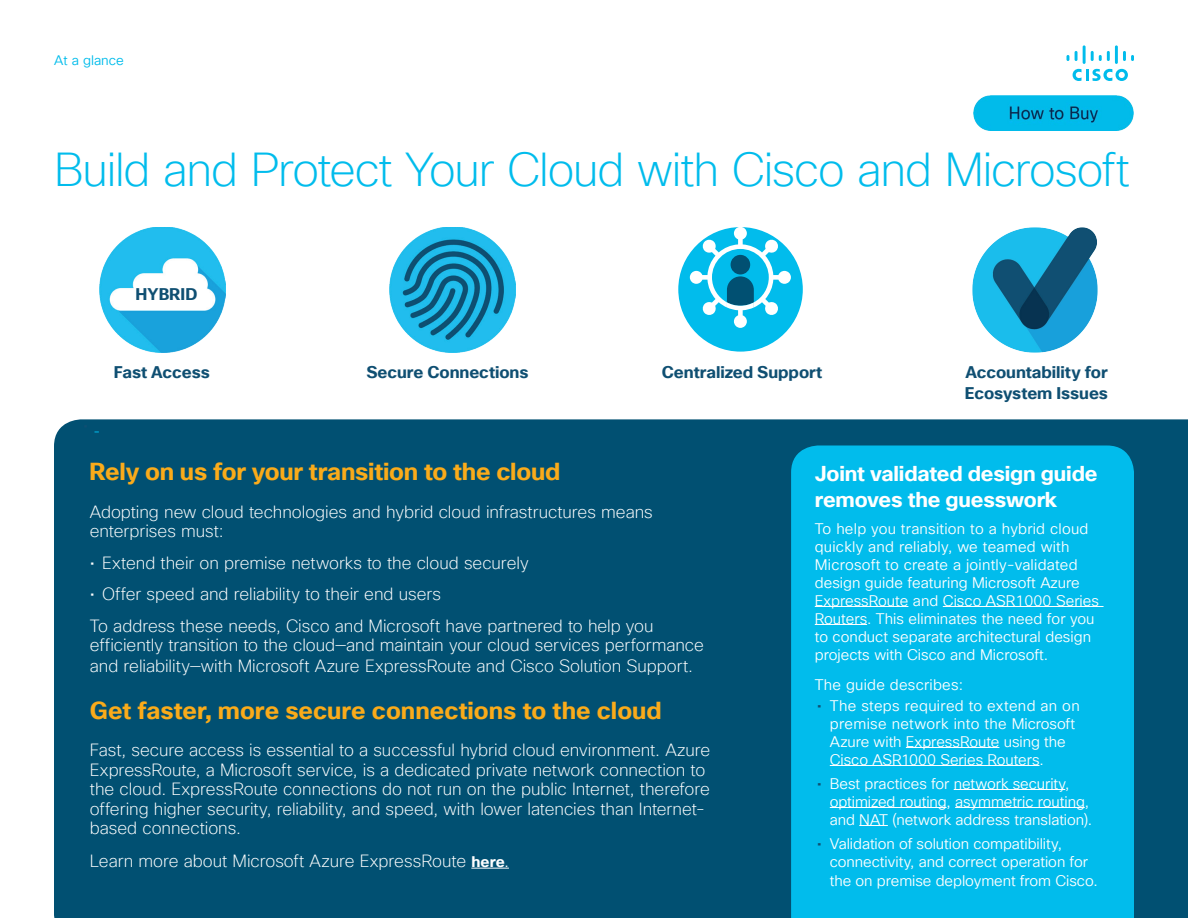
<style>
.page{position:relative;width:1188px;height:918px;background:#fff}
.page>*{position:absolute;margin:0;border:0;box-sizing:border-box;transform-origin:0 0}
.t1{font:200 46.5px "Cisco Sans TT";letter-spacing:-.025em;color:#01bcec}
.t2{font:700 24px "Cisco Sans TT";color:#faab1a}
.t3{font:700 21px/25.5px "Cisco Sans TT";letter-spacing:-.01em;color:#fff}
.t4{font:200 17.25px/19.5px "Cisco Sans TT";color:#fff}
.t5{font:700 16.5px/21px "Cisco Sans TT";letter-spacing:-.005em;color:#0f4f72}
.t6{font:15px/18px "Cisco Sans TT Light";color:#fff}
.t7{font:13.5px "Cisco Sans TT Light";color:#00bceb}
.s1{font-weight:700;font-size:15px}
.s2{font-family:"Cisco Sans TT Light";font-weight:400;font-size:15px}
.s3{font-family:"Cisco Sans TT";color:#0f4f72}
</style>
<div class="page">
<svg style="left:1073px;top:69px;width:55px;height:12px"></svg>
<svg style="left:1067px;top:55px;width:2px;height:6px"></svg>
<svg style="left:1075px;top:51px;width:3px;height:10px"></svg>
<hr style="left:1083px;top:45px;width:3px;height:19px;background:#01bcec">
<svg style="left:1091px;top:51px;width:19px;height:10px"></svg>
<hr style="left:1115px;top:45px;width:3px;height:19px;background:#01bcec">
<svg style="left:1123px;top:51px;width:11px;height:10px"></svg>
<div style="left:54px;top:419px;width:1134px;height:499px;background:#015072"></div>
<div style="left:678px;top:227px;width:125px;height:125px;background:#01bcec;border-radius:50%"></div>
<svg style="left:690px;top:227px;width:101px;height:101px"></svg>
<div style="left:731px;top:255px;width:19px;height:19px;background:#015072;border-radius:50%"></div>
<div style="left:791px;top:446px;width:343px;height:472px;background:#01bcec"></div>
<hr style="left:471px;top:868px;width:38px;height:1px;background:#fff">
<img style="left:972px;top:227px;width:126px;height:125px">
<img style="left:389px;top:227px;width:126px;height:125px">
<img style="left:100px;top:227px;width:126px;height:125px">
<hr style="left:815px;top:606px;width:93px;height:1px;background:#fff">
<hr style="left:943px;top:606px;width:161px;height:1px;background:#fff">
<hr style="left:815px;top:624px;width:52px;height:1px;background:#fff">
<hr style="left:906px;top:747px;width:93px;height:1px;background:#fff">
<hr style="left:830px;top:765px;width:210px;height:1px;background:#fff">
<hr style="left:954px;top:789px;width:111px;height:1px;background:#fff">
<hr style="left:830px;top:807px;width:117px;height:1px;background:#fff">
<hr style="left:955px;top:807px;width:130px;height:1px;background:#fff">
<svg style="left:859px;top:825px;width:29px;height:1px"></svg>
<img style="left:974px;top:96px;width:159px;height:34px">
<p class="t7" style="left:54px;top:52px;width:71px">At a glance</p>
<h1 class="t1" style="left:54px;top:139px;width:1077px">Build and Protect Your Cloud with Cisco and Microsoft</h1>
<p class="t5" style="left:136px;top:285px;width:63px">HYBRID</p>
<p class="t5" style="left:114px;top:362px;width:98px">Fast Access</p>
<p class="t5" style="left:366px;top:362px;width:164px">Secure Connections</p>
<p class="t5" style="left:662px;top:362px;width:162px">Centralized Support</p>
<p class="t5" style="left:965px;top:362px;width:145px">Accountability for<br>Ecosystem Issues</p>
<h2 class="t2" style="left:90px;top:456px;width:472px">Rely on us for your transition to the cloud</h2>
<p class="t4" style="left:90px;top:503px;width:565px">Adopting new cloud technologies and hybrid cloud infrastructures means enterprises must:</p>
<p class="t4" style="left:90px;top:554px;width:440px">• Extend their on premise networks to the cloud securely</p>
<p class="t4" style="left:90px;top:579px;width:565px;line-height:31.5px">• Offer speed and reliability to their end users<br>To address these needs, Cisco and Microsoft have partnered to help you</p>
<p class="t4" style="left:90px;top:635px;width:616px;line-height:21px">efficiently transition to the cloud—and maintain your cloud services performance and reliability—with Microsoft Azure ExpressRoute and Cisco Solution Support.</p>
<h2 class="t2" style="left:90px;top:694px;width:574px">Get faster, more secure connections to the cloud</h2>
<p class="t4" style="left:90px;top:741px;width:622px">Fast, secure access is essential to a successful hybrid cloud environment. Azure ExpressRoute, a Microsoft service, is a dedicated private network connection to the cloud. ExpressRoute connections do not run on the public Internet, therefore offering higher security, reliability, and speed, with lower latencies than Internet&shy;based connections.</p>
<p class="t4" style="left:90px;top:852px;width:421px">Learn more about Microsoft Azure ExpressRoute <span class="s1">here</span><span class="s2">.</span></p>
<p class="t3" style="left:815px;top:462px;width:284px">Joint validated design guide removes the guesswork</p>
<p class="t6" style="left:815px;top:520px;width:286px">To help you transition to a hybrid cloud quickly and reliably, we teamed with Microsoft to create a jointly-validated design guide featuring Microsoft Azure ExpressRoute and Cisco ASR1000 Series Routers. This eliminates the need for you to conduct separate architectural design projects with Cisco and Microsoft.</p>
<p class="t6" style="left:815px;top:676px;width:150px">The guide describes:</p>
<p class="t6" style="left:830px;top:697px;width:251px;text-indent:-13px"><span class="s3">•</span> The steps required to extend an on premise network into the Microsoft Azure with ExpressRoute using the Cisco ASR1000 Series Routers.</p>
<p class="t6" style="left:830px;top:775px;width:264px;text-indent:-13px"><span class="s3">•</span> Best practices for network security, optimized routing, asymmetric routing, and NAT (network address translation).</p>
<p class="t6" style="left:830px;top:835px;width:260px;text-indent:-13px"><span class="s3">•</span> Validation of solution compatibility, connectivity, and correct operation for</p>
<p class="t6" style="left:830px;top:873px;width:270px">the on premise deployment from Cisco.</p>
</div>
